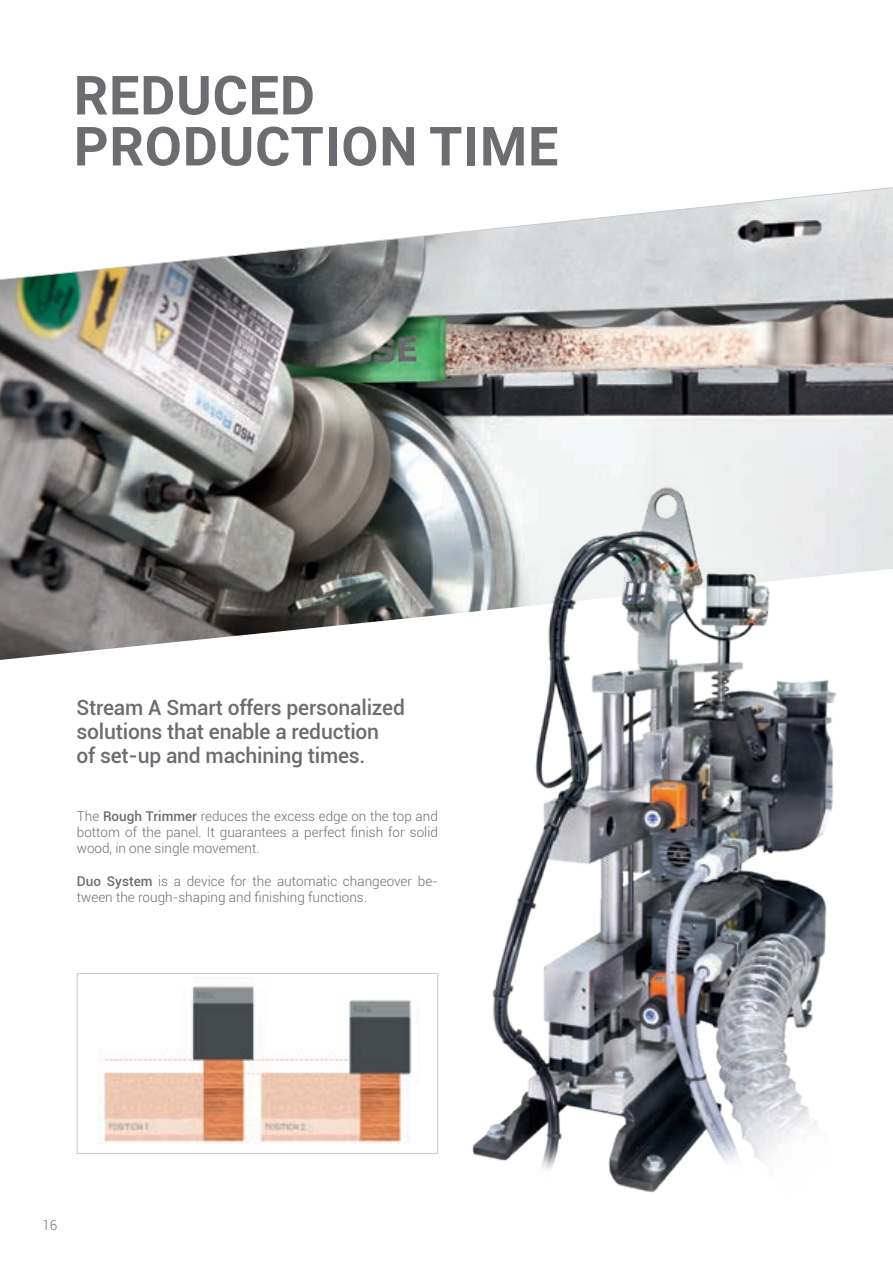
<style>
.page{position:relative;width:893px;height:1263px;background:#fff}
.page>*{position:absolute;margin:0;border:0;box-sizing:border-box;transform-origin:0 0}
.t1{font:700 54px "Roboto";letter-spacing:.015em;color:#6c6d70}
.t2{font:500 21px "Roboto";letter-spacing:-.01em;color:#6c6d70}
.t3{font:300 13.5px/16.2px "Roboto";color:#6c6d70;text-align:justify}
.s1{font-weight:500}
</style>
<div class="page">
<img style="left:103px;top:986px;width:309px;height:157px">
<div style="left:77px;top:973px;width:361px;height:181px;border:1px solid #c9cacc"></div>
<img style="left:0;top:281px;width:893px;height:379px">
<img style="left:456px;top:471px;width:394px;height:722px">
<svg style="left:0;top:187px;width:893px;height:94px"></svg>
<p class="t1" style="left:74px;top:57px;width:243px">REDUCED</p>
<p class="t1" style="left:74px;top:108px;width:486px">PRODUCTION TIME</p>
<p class="t2" style="left:77px;top:693px;width:330px">Stream A Smart offers personalized</p>
<p class="t2" style="left:77px;top:717px;width:304px">solutions that enable a reduction</p>
<p class="t2" style="left:77px;top:741px;width:290px">of set-up and machining times.</p>
<p class="t3" style="left:77px;top:808px;width:363px">The <span class="s1">Rough Trimmer</span> reduces the excess edge on the top and bottom of the panel. It guarantees a perfect finish for solid wood, in one single movement.</p>
<p class="t3" style="left:77px;top:872px;width:363px"><span class="s1">Duo System</span> is a device for the automatic changeover be&shy;tween the rough-shaping and finishing functions.</p>
<p class="t3" style="left:42px;top:1216px;width:16px">16</p>
</div>
